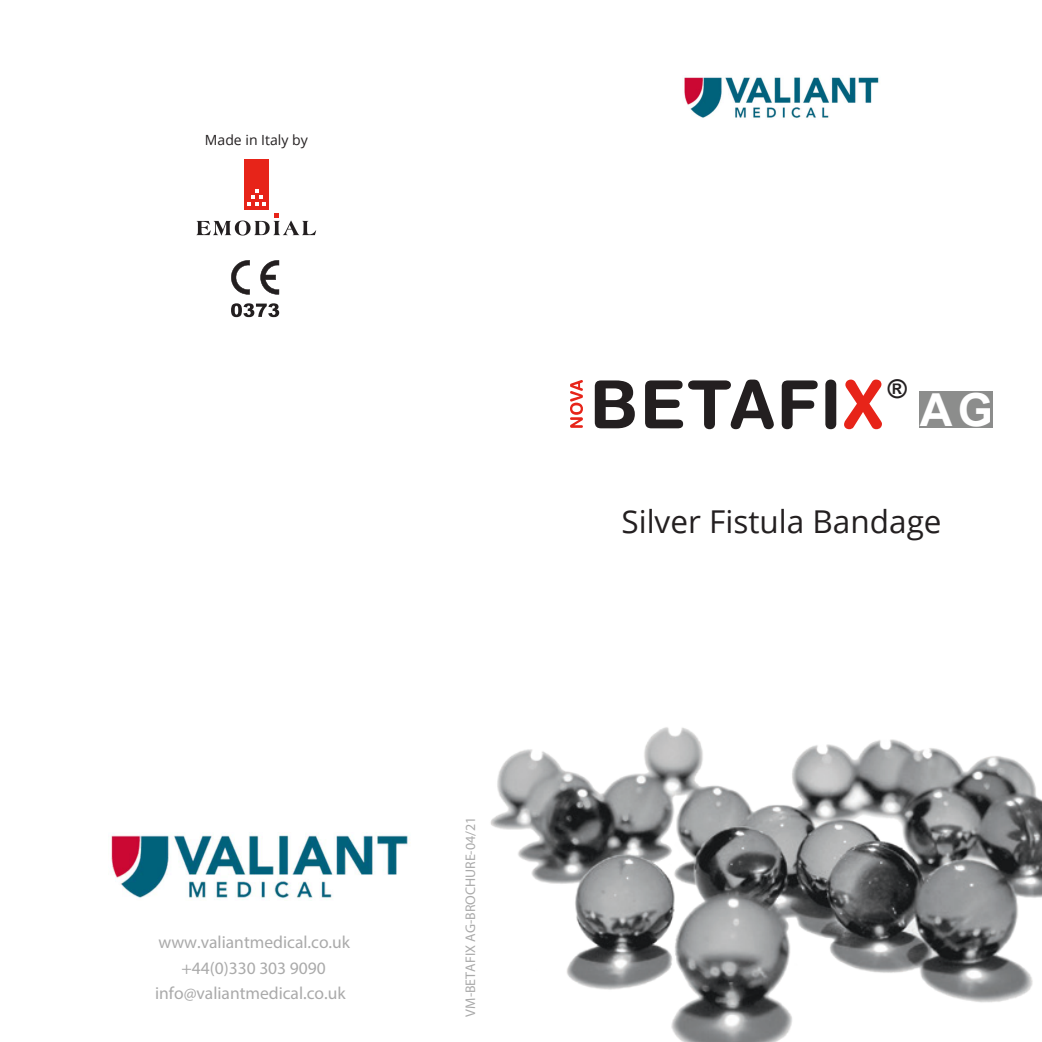
<style>
.page{position:relative;width:1042px;height:1042px;background:#fff}
.page>*{position:absolute;margin:0;border:0;box-sizing:border-box;transform-origin:0 0}
.t1{font:31.5px "Open Sans";color:#231f20}
.t2{font:700 25.72px "Arial";color:#231f20}
.t3{font:17.5px/25.6px "Myriad Pro";color:#aaa;text-align:center}
.t4{font:14px "Myriad Pro";color:#aaa}
.t5{font:14px "Open Sans";color:#231f20}
</style>
<div class="page">
<img style="left:490px;top:727px;width:552px;height:315px">
<svg style="left:957px;top:391px;width:36px;height:37px"></svg>
<svg style="left:919px;top:391px;width:36px;height:37px"></svg>
<svg style="left:595px;top:380px;width:40px;height:48px"></svg>
<svg style="left:645px;top:379px;width:129px;height:50px"></svg>
<svg style="left:782px;top:380px;width:35px;height:49px"></svg>
<div style="left:825px;top:379px;width:11px;height:50px;background:#231f20;border-radius:5px"></div>
<svg style="left:844px;top:379px;width:38px;height:50px"></svg>
<svg style="left:570px;top:380px;width:13px;height:48px"></svg>
<svg style="left:231px;top:260px;width:19px;height:35px"></svg>
<svg style="left:260px;top:260px;width:19px;height:35px"></svg>
<svg style="left:231px;top:303px;width:48px;height:14px"></svg>
<div style="left:245px;top:159px;width:24px;height:51px;background:#e72419"></div>
<svg style="left:248px;top:189px;width:18px;height:17px"></svg>
<svg style="left:196px;top:213px;width:120px;height:22px"></svg>
<img style="left:111px;top:833px;width:299px;height:67px">
<img style="left:684px;top:75px;width:196px;height:43px">
<p class="t5" style="left:205px;top:131px;width:104px">Made in Italy by</p>
<p class="t3" style="left:155px;top:929px;width:196px">www.valiantmedical.co.uk +44(0)330 303 9090 info@valiantmedical.co.uk</p>
<p class="t4" style="left:462px;top:1016px;width:201px;rotate:-90deg">VM-BETAFIX AG-BROCHURE-04/21</p>
<p class="t2" style="left:888px;top:371px;width:20px">®</p>
<p class="t1" style="left:621px;top:500px;width:322px">Silver Fistula Bandage</p>
</div>
